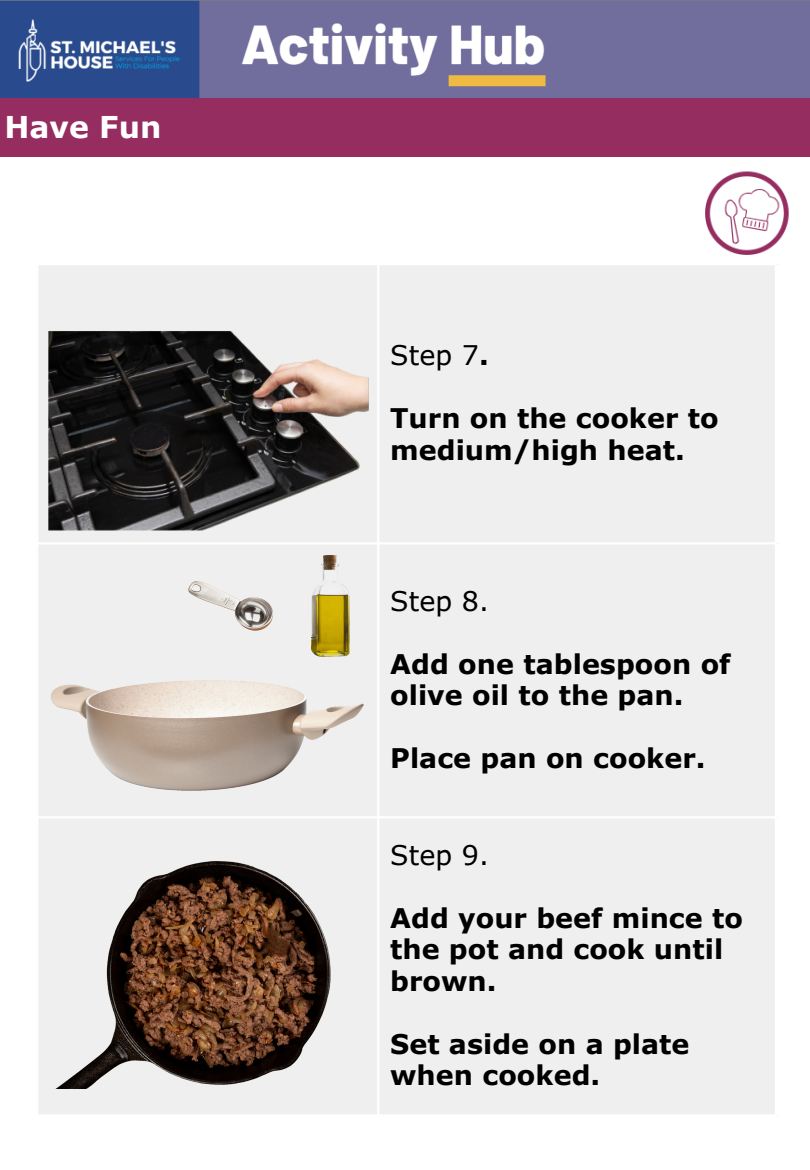
<style>
.page{position:relative;width:810px;height:1170px;background:#fff}
.page>*{position:absolute;margin:0;border:0;box-sizing:border-box;transform-origin:0 0}
.t1{font:700 30px "Verdana Pro";color:#fff}
.t2{font:700 27px/31.5px "Verdana Pro";color:#000}
.t3{font:27px "Verdana Pro";color:#000}
.s1{font-weight:700}
</style>
<div class="page">
<div style="left:0;top:98px;width:810px;height:59px;background:#952d61"></div>
<img style="left:705px;top:171px;width:84px;height:94px">
<div style="left:38px;top:265px;width:737px;height:849px;background:#efefef"></div>
<hr style="left:377px;top:265px;width:2px;height:849px;background:#fff">
<hr style="left:36px;top:263px;width:741px;height:2px;background:#fff">
<hr style="left:36px;top:542px;width:741px;height:2px;background:#fff">
<hr style="left:36px;top:816px;width:741px;height:2px;background:#fff">
<img style="left:0;top:0;width:810px;height:98px">
<img style="left:45px;top:265px;width:326px;height:321px">
<img style="left:38px;top:607px;width:333px;height:224px">
<img style="left:311px;top:553px;width:45px;height:108px">
<img style="left:169px;top:566px;width:127px;height:83px">
<img style="left:38px;top:853px;width:354px;height:236px">
<p class="t1" style="left:4px;top:108px;width:159px">Have Fun</p>
<h1 class="t3" style="left:390px;top:338px;width:100px">Step 7<span class="s1">.</span></h1>
<p class="t2" style="left:390px;top:402px;width:330px">Turn on the cooker to medium/high heat.</p>
<p class="t3" style="left:390px;top:584px;width:100px">Step 8.</p>
<p class="t2" style="left:390px;top:647px;width:342px">Add one tablespoon of olive oil to the pan.</p>
<p class="t2" style="left:390px;top:742px;width:317px">Place pan on cooker.</p>
<p class="t3" style="left:390px;top:837px;width:100px">Step 9.</p>
<p class="t2" style="left:390px;top:901px;width:354px">Add your beef mince to the pot and cook until brown.</p>
<p class="t2" style="left:390px;top:1027px;width:301px">Set aside on a plate when cooked.</p>
</div>
